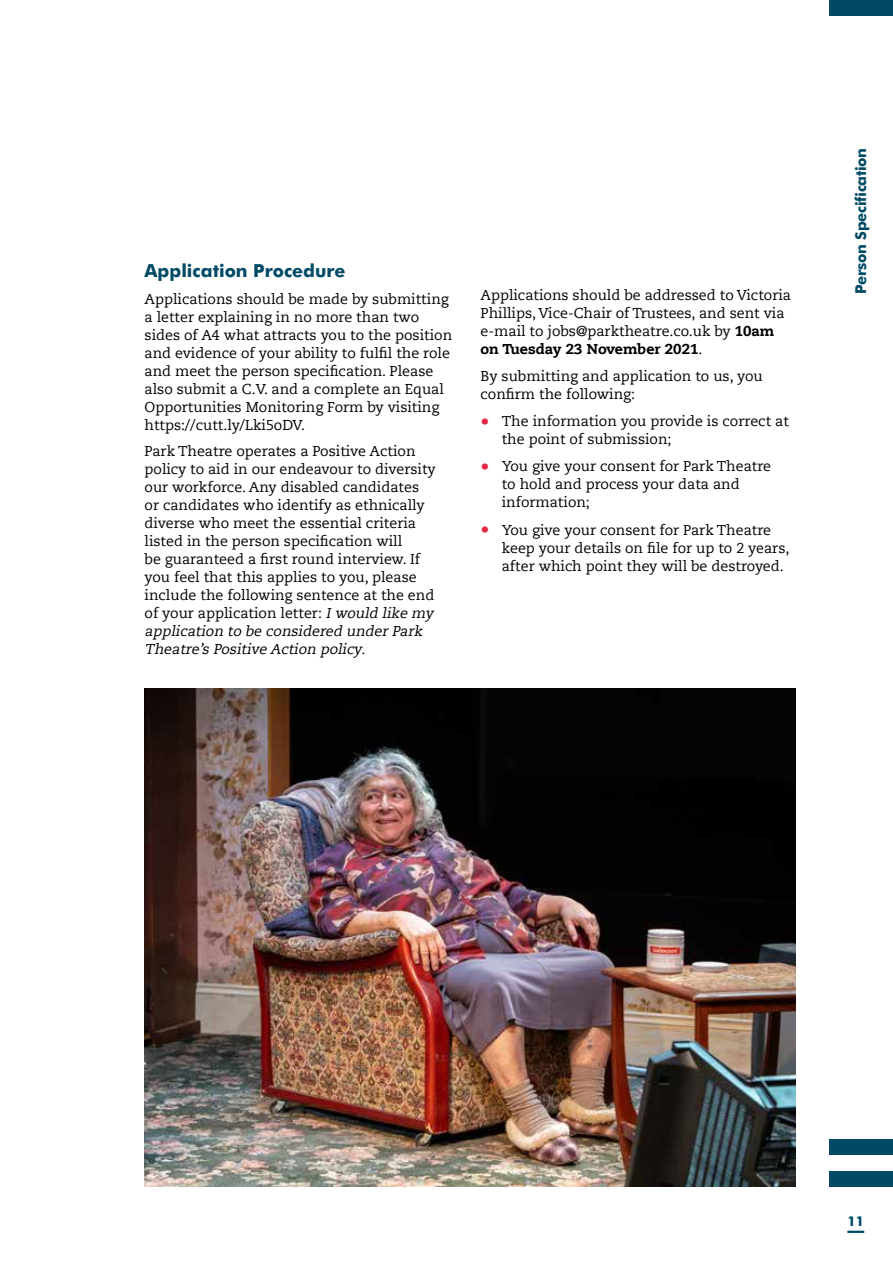
<style>
.page{position:relative;width:893px;height:1263px;background:#fff}
.page>*{position:absolute;margin:0;border:0;box-sizing:border-box;transform-origin:0 0}
.t1{font:700 18px "Futura BT";color:#014a66}
.t2{font:700 15px "Futura BT";letter-spacing:-.02em;color:#014a66}
.t3{font:14.25px/18px "Caecilia LT Std";color:#000}
.t4{font:700 13.5px "Futura BT";color:#014a66}
.s1{font-style:italic}
.s2{font-weight:800}
.s3{font-weight:800;font-size:18px;color:#e62645}
</style>
<div class="page">
<img style="left:145px;top:689px;width:650px;height:497px">
<svg style="left:847px;top:1231px;width:17px;height:2px"></svg>
<div style="left:829px;top:1171px;width:64px;height:15px;background:#014a66"></div>
<div style="left:829px;top:1139px;width:64px;height:16px;background:#014a66"></div>
<div style="left:829px;top:0;width:64px;height:16px;background:#014a66"></div>
<p class="t1" style="left:145px;top:260px;width:202px">Application Procedure</p>
<p class="t3" style="left:145px;top:290px;width:309px">Applications should be made by submitting a letter explaining in no more than two sides of A4 what attracts you to the position and evidence of your ability to fulfil the role and meet the person specification. Please also submit a C.V. and a complete an Equal Opportunities Monitoring Form by visiting https://cutt.ly/Lki5oDV.</p>
<p class="t3" style="left:145px;top:443px;width:293px">Park Theatre operates a Positive Action policy to aid in our endeavour to diversity our workforce. Any disabled candidates or candidates who identify as ethnically diverse who meet the essential criteria listed in the person specification will<br>be guaranteed a first round interview. If you feel that this applies to you, please include the following sentence at the end of your application letter: <span class="s1">I would like my application to be considered under Park Theatre’s Positive Action policy</span>.</p>
<p class="t3" style="left:480px;top:287px;width:312px">Applications should be addressed to Victoria Phillips, Vice-Chair of Trustees, and sent via e-mail to jobs@parktheatre.co.uk by <span class="s2">10am on Tuesday 23 November 2021</span>.</p>
<p class="t3" style="left:480px;top:367px;width:284px">By submitting and application to us, you confirm the following:</p>
<p class="t3" style="left:502px;top:412px;width:289px;text-indent:-21px"><span class="s3">•</span> The information you provide is correct at the point of submission;</p>
<p class="t3" style="left:502px;top:458px;width:271px;text-indent:-21px"><span class="s3">•</span> You give your consent for Park Theatre to hold and process your data and information;</p>
<p class="t3" style="left:502px;top:521px;width:289px;text-indent:-21px"><span class="s3">•</span> You give your consent for Park Theatre keep your details on file for up to 2 years, after which point they will be destroyed.</p>
<p class="t2" style="left:851px;top:294px;width:147px;rotate:-90deg">Person Specification</p>
<p class="t4" style="left:847px;top:1213px;width:18px">11</p>
</div>
